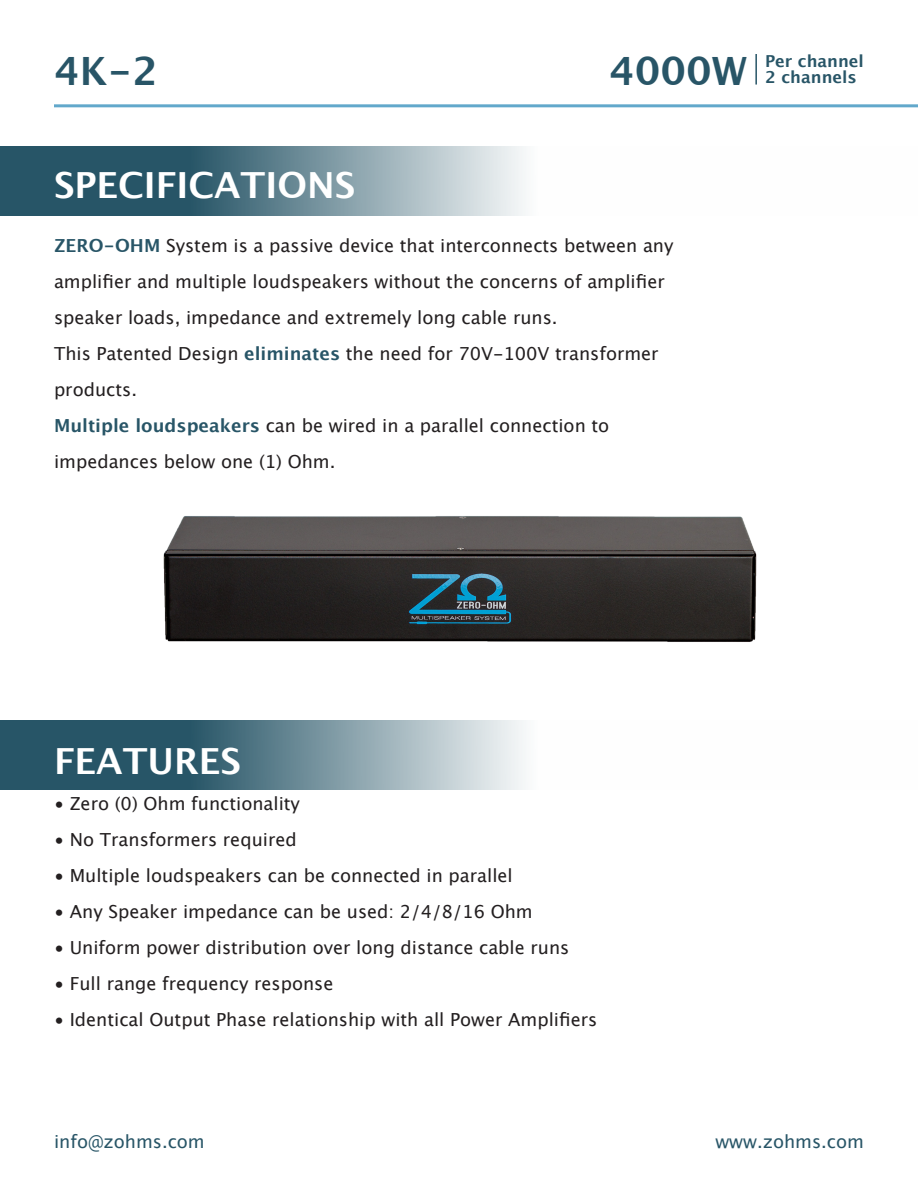
<style>
.page{position:relative;width:918px;height:1188px;background:#fff}
.page>*{position:absolute;margin:0;border:0;box-sizing:border-box;transform-origin:0 0}
.t1{font:700 39px "Lucida Grande";color:#285567}
.subhead{font:700 36px "Lucida Grande";color:#fff}
.text{font:18px/36px "Lucida Grande";color:#231f20}
.t2{font:18px "Lucida Grande";color:#285567}
.t3{font:700 16.5px/16.5px "Lucida Grande";color:#285567}
.s1{font-weight:700;color:#285567}
</style>
<div class="page">
<svg style="left:0;top:147px;width:525px;height:69px;background:#688894"></svg>
<svg style="left:0;top:720px;width:525px;height:69px;background:#688894"></svg>
<img style="left:163px;top:516px;width:594px;height:126px">
<hr style="left:54px;top:104px;width:864px;height:3px;background:#62a8cb">
<hr style="left:755px;top:54px;width:2px;height:31px;background:#275567">
<h1 class="t1" style="left:54px;top:39px;width:106px">4K-2</h1>
<h1 class="t1" style="left:609px;top:39px;width:140px">4000W</h1>
<p class="t3" style="left:765px;top:53px;width:100px">Per channel<br>2 channels</p>
<p class="subhead" style="left:54px;top:156px;width:303px">SPECIFICATIONS</p>
<p class="text" style="left:54px;top:228px;width:621px"><span class="s1">ZERO-OHM</span> System is a passive device that interconnects between any amplifier and multiple loudspeakers without the concerns of amplifier speaker loads, impedance and extremely long cable runs.</p>
<p class="text" style="left:54px;top:336px;width:606px">This Patented Design <span class="s1">eliminates</span> the need for 70V-100V transformer products.</p>
<p class="text" style="left:54px;top:408px;width:557px"><span class="s1">Multiple loudspeakers</span> can be wired in a parallel connection to impedances below one (1) Ohm.</p>
<p class="subhead" style="left:54px;top:732px;width:189px">FEATURES</p>
<p class="text" style="left:54px;top:786px;width:248px">• Zero (0) Ohm functionality</p>
<p class="text" style="left:54px;top:822px;width:244px">• No Transformers required</p>
<p class="text" style="left:54px;top:858px;width:460px">• Multiple loudspeakers can be connected in parallel</p>
<p class="text" style="left:54px;top:894px;width:480px">• Any Speaker impedance can be used: 2/4/8/16 Ohm</p>
<p class="text" style="left:54px;top:930px;width:517px">• Uniform power distribution over long distance cable runs</p>
<p class="text" style="left:54px;top:966px;width:281px">• Full range frequency response</p>
<p class="text" style="left:54px;top:1002px;width:545px">• Identical Output Phase relationship with all Power Amplifiers</p>
<p class="t2" style="left:54px;top:1131px;width:152px">info@zohms.com</p>
<p class="t2" style="left:715px;top:1131px;width:150px">www.zohms.com</p>
</div>
